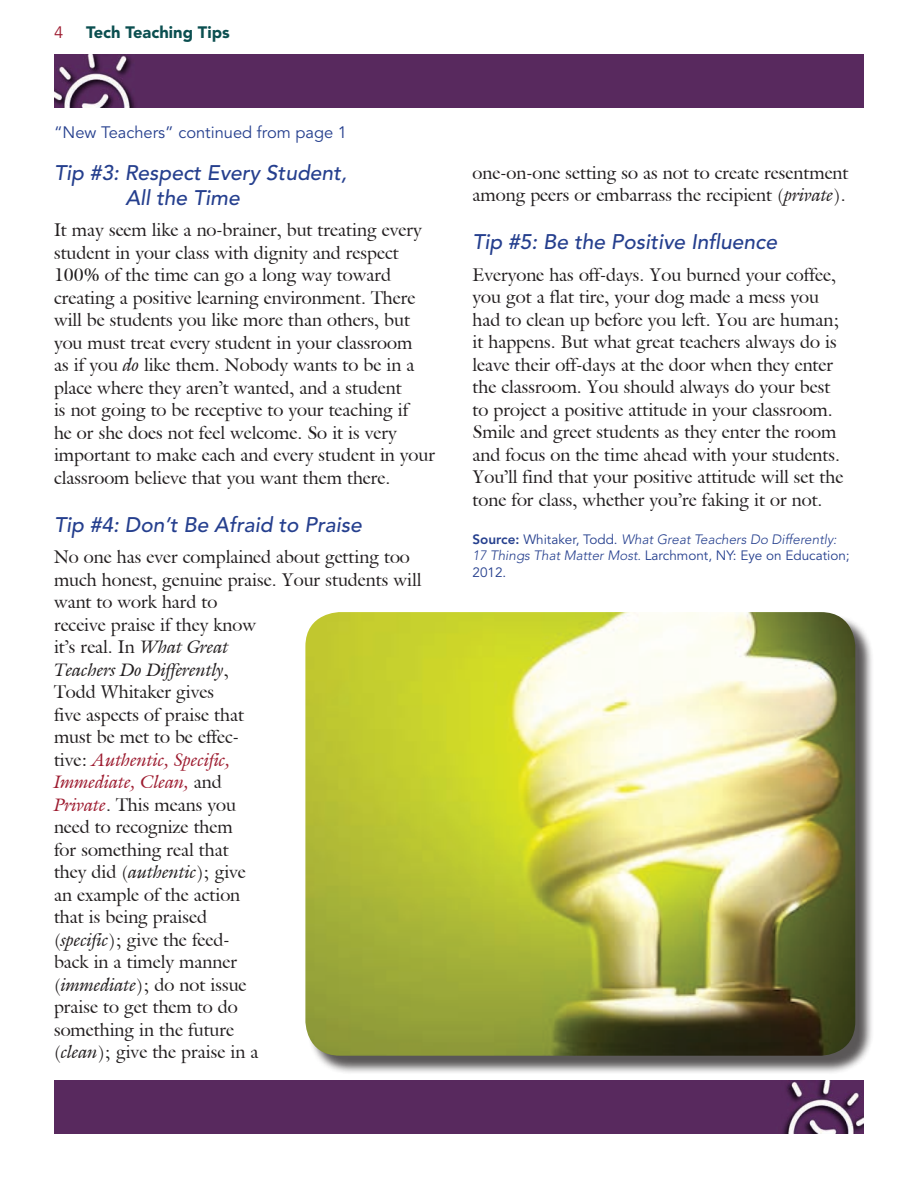
<style>
.page{position:relative;width:918px;height:1188px;background:#fff}
.page>*{position:absolute;margin:0;border:0;box-sizing:border-box;transform-origin:0 0}
.t1{font:italic 500 21px/25.2px "Avenir LT Std";color:#253f8e}
.t2{font:18px/22.5px "Joulliard Regular SWFTE";color:#231f20}
.t3{font:18px/22.5px "Joulliard Italic SWFTE";color:#9d1b2f}
.t4{font:18px "Joulliard Italic SWFTE";color:#231f20}
.t5{font:16.5px "Avenir LT Std";color:#253f8e}
.t6{font:900 16.5px "Avenir LT Std";color:#0b4f50}
.t7{font:16.5px "Avenir LT Std";color:#9d1b2f}
.t8{font:italic 300 13.5px/16.2px "Avenir LT Std";color:#253f8e}
.s1{font-family:"Joulliard Italic SWFTE"}
.s2{font-family:"Joulliard Regular SWFTE"}
.s3{font-family:"Joulliard Regular SWFTE";color:#231f20}
.s4{font-family:"Joulliard Italic SWFTE";color:#9d1b2f}
.s5{font-weight:800;font-style:normal}
.s6{font-weight:400;font-style:normal}
</style>
<div class="page">
<div style="left:54px;top:1080px;width:810px;height:54px;background:#58295e"></div>
<div style="left:54px;top:54px;width:810px;height:54px;background:#58295e"></div>
<div style="left:308px;top:614px;width:566px;height:460px;background:#231f20;opacity:.75"></div>
<img style="left:305px;top:612px;width:550px;height:444px">
<p class="t7" style="left:54px;top:22px;width:11px">4</p>
<p class="t6" style="left:86px;top:22px;width:145px">Tech Teaching Tips</p>
<p class="t5" style="left:54px;top:123px;width:295px">“New Teachers” continued from page 1</p>
<p class="t1" style="left:126px;top:160px;width:223px;text-indent:-72px">Tip #3: Respect Every Student,<br>All the Time</p>
<p class="t2" style="left:54px;top:219px;width:383px">It may seem like a no-brainer, but treating every student in your class with dignity and respect 100% of the time can go a long way toward creating a positive learning environment. There will be students you like more than others, but you must treat every student in your classroom<br>as if you <span class="s1">do</span> like them. Nobody wants to be in a place where they aren’t wanted, and a student<br>is not going to be receptive to your teaching if<br>he or she does not feel welcome. So it is very important to make each and every student in your classroom believe that you want them there.</p>
<p class="t1" style="left:54px;top:512px;width:309px">Tip #4: Don’t Be Afraid to Praise</p>
<p class="t2" style="left:54px;top:545px;width:369px">No one has ever complained about getting too much honest, genuine praise. Your students will want to work hard to<br>receive praise if they know<br>it’s real. In <span class="s1">What Great</span></p>
<p class="t4" style="left:54px;top:658px;width:176px">Teachers Do Differently<span class="s2">,</span></p>
<p class="t2" style="left:54px;top:680px;width:191px">Todd Whitaker gives five aspects of praise that must be met to be effec-</p>
<p class="t3" style="left:54px;top:748px;width:178px"><span class="s3">tive:</span> Authentic, Specific,<br>Immediate, Clean, <span class="s3">and</span></p>
<p class="t2" style="left:54px;top:793px;width:206px"><span class="s4">Private</span>. This means you need to recognize them for something real that they did (<span class="s1">authentic</span>); give an example of the action that is being praised (<span class="s1">specific</span>); give the feed&shy;back in a timely manner (<span class="s1">immediate</span>); do not issue praise to get them to do something in the future (<span class="s1">clean</span>); give the praise in a</p>
<p class="t2" style="left:472px;top:161px;width:378px">one-on-one setting so as not to create resentment among peers or embarrass the recipient (<span class="s1">private</span>).</p>
<p class="t1" style="left:472px;top:230px;width:306px">Tip #5: Be the Positive Influence</p>
<p class="t2" style="left:472px;top:263px;width:372px">Everyone has off-days. You burned your coffee, you got a flat tire, your dog made a mess you had to clean up before you left. You are human; it happens. But what great teachers always do is leave their off-days at the door when they enter the classroom. You should always do your best to project a positive attitude in your classroom.<br>Smile and greet students as they enter the room and focus on the time ahead with your students.<br>You’ll find that your positive attitude will set the tone for class, whether you’re faking it or not.</p>
<p class="t8" style="left:472px;top:532px;width:379px"><span class="s5">Source:</span> <span class="s6">Whitaker, Todd.</span> What Great Teachers Do Differently:<br>17 Things That Matter Most. <span class="s6">Larchmont, NY: Eye on Education;<br>2012.</span></p>
</div>
